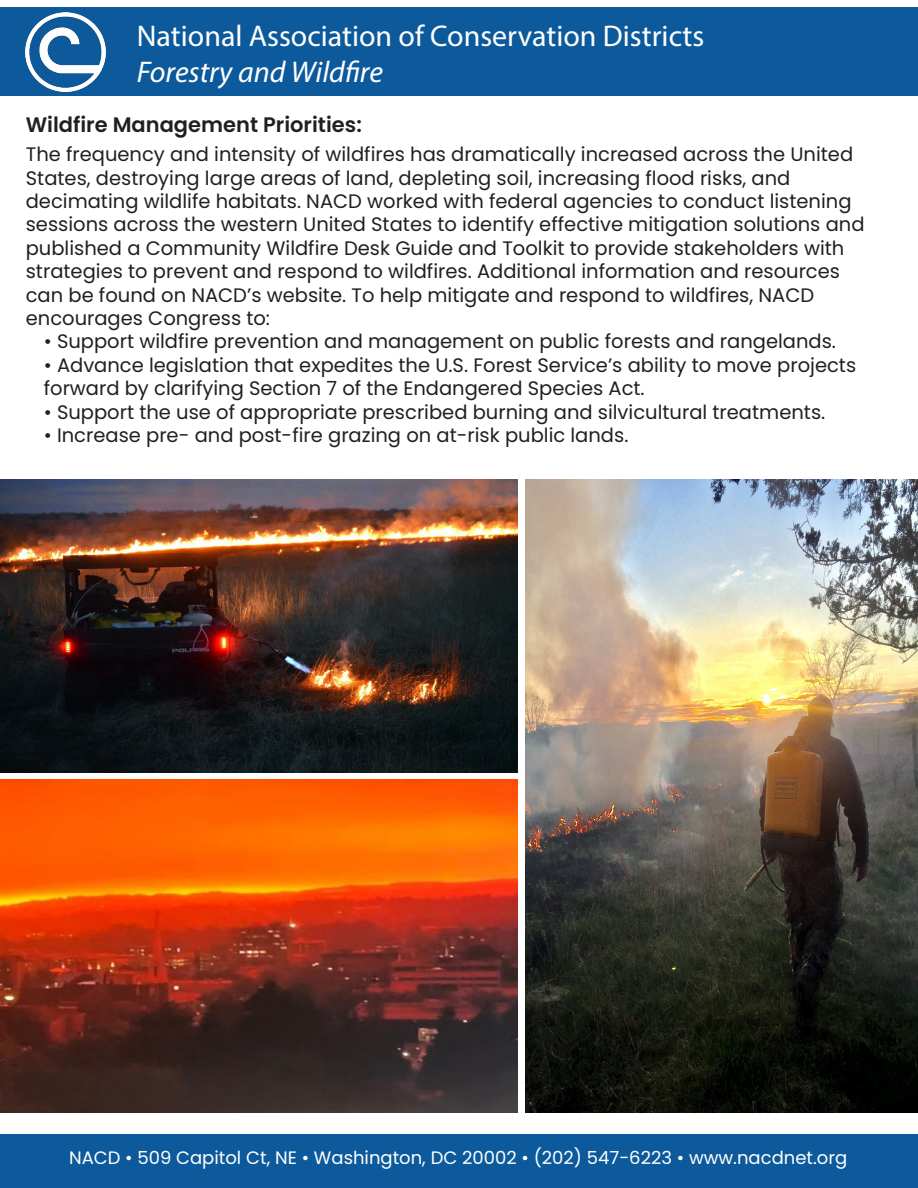
<style>
.page{position:relative;width:918px;height:1188px;background:#fff}
.page>*{position:absolute;margin:0;border:0;box-sizing:border-box;transform-origin:0 0}
.t1{font:30px "Myriad Pro";color:#fff}
.t2{font:italic 30px "Myriad Pro";color:#fff}
.t3{font:600 21px "Poppins";color:#231f20}
.t4{font:19.5px/23.4px "Poppins";color:#231f20}
.t5{font:18px "Poppins";color:#fff}
</style>
<div class="page">
<div style="left:0;top:1134px;width:918px;height:54px;background:#0c5a9c"></div>
<div style="left:0;top:8px;width:918px;height:88px;background:#0c5a9c"></div>
<img style="left:25px;top:12px;width:80px;height:80px">
<img style="left:0;top:780px;width:517px;height:332px">
<img style="left:526px;top:479px;width:391px;height:633px">
<img style="left:0;top:479px;width:517px;height:293px">
<p class="t1" style="left:137px;top:18px;width:569px">National Association of Conservation Districts</p>
<p class="t2" style="left:137px;top:54px;width:248px">Forestry and Wildfire</p>
<p class="t3" style="left:26px;top:112px;width:338px">Wildfire Management Priorities:</p>
<p class="t4" style="left:26px;top:143px;width:840px">The frequency and intensity of wildfires has dramatically increased across the United States, destroying large areas of land, depleting soil, increasing flood risks, and decimating wildlife habitats. NACD worked with federal agencies to conduct listening sessions across the western United States to identify effective mitigation solutions and published a Community Wildfire Desk Guide and Toolkit to provide stakeholders with strategies to prevent and respond to wildfires. Additional information and resources can be found on NACD’s website. To help mitigate and respond to wildfires, NACD encourages Congress to:</p>
<p class="t4" style="left:44px;top:330px;width:794px">• Support wildfire prevention and management on public forests and rangelands.</p>
<p class="t4" style="left:44px;top:353px;width:814px">• Advance legislation that expedites the U.S. Forest Service’s ability to move projects forward by clarifying Section 7 of the Endangered Species Act.</p>
<p class="t4" style="left:44px;top:400px;width:783px">• Support the use of appropriate prescribed burning and silvicultural treatments.</p>
<p class="t4" style="left:44px;top:424px;width:586px">• Increase pre- and post-fire grazing on at-risk public lands.</p>
<p class="t5" style="left:69px;top:1148px;width:780px">NACD • 509 Capitol Ct, NE • Washington, DC 20002 • (202) 547-6223 • www.nacdnet.org</p>
</div>
